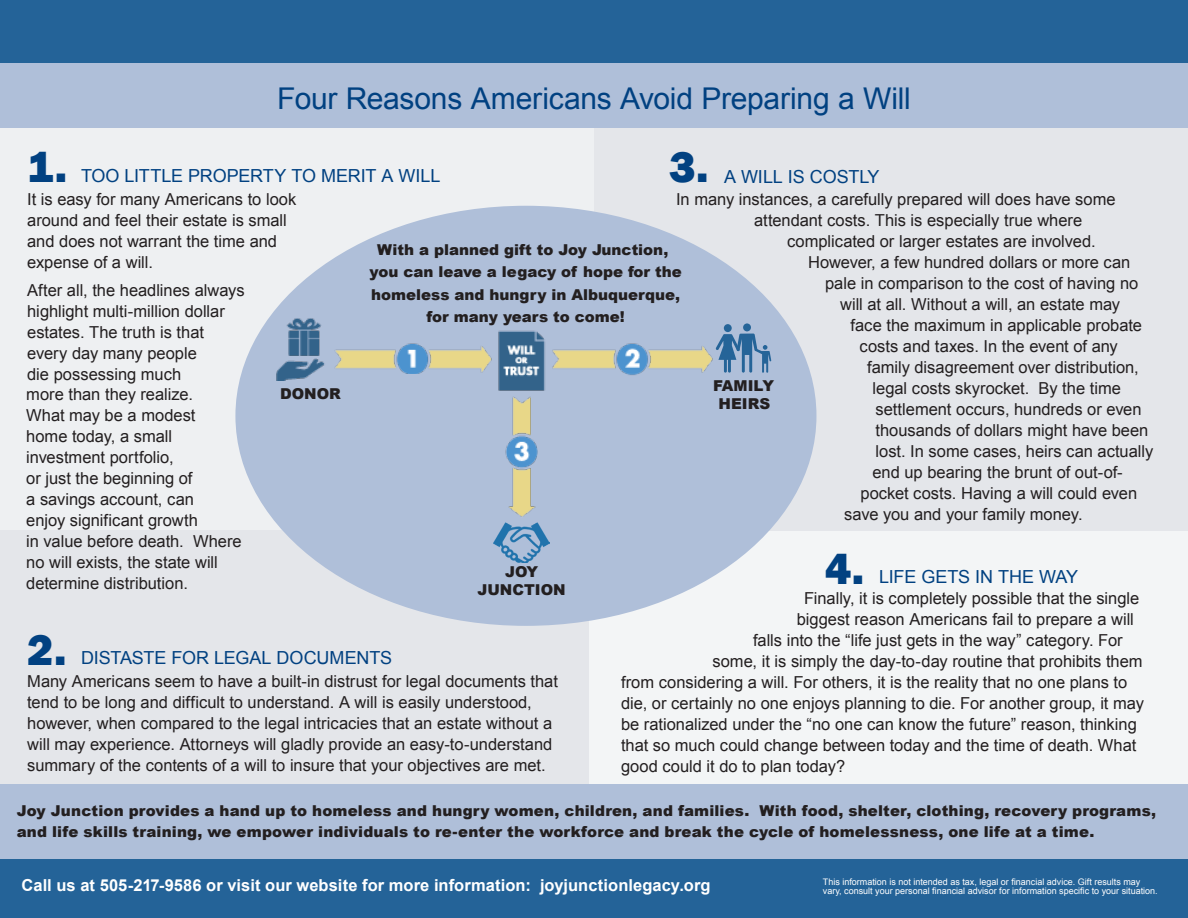
<style>
.page{position:relative;width:1188px;height:918px;background:#fff}
.page>*{position:absolute;margin:0;border:0;box-sizing:border-box;transform-origin:0 0}
.SubHead{font:800 45px "Franklin Gothic";color:#014181}
.Section_headers{font:30px "Arial";letter-spacing:-.01em;color:#014181}
.SubHead-2{font:18px "Arial";letter-spacing:-.005em;color:#014181}
.SubHead-3{font:16.5px/21px "Arial";color:#231f20}
.Body_Copy{font:16.5px "Arial";color:#231f20}
.Body_Copy-2{font:700 16.5px "Arial";letter-spacing:.005em;color:#fff}
.Body_Copy-3{font:900 15px/21px "Arial";letter-spacing:.01em;color:#231f20}
.Header-NEW_White{font:900 15px/22.5px "Arial";color:#231f20}
.Header-NEW_White-2{font:9px "Arial";color:#fff}
</style>
<div class="page">
<div style="left:0;top:127px;width:594px;height:403px;background:#eef0f2"></div>
<div style="left:594px;top:54px;width:594px;height:487px;background:#e4e6ea"></div>
<div style="left:0;top:530px;width:590px;height:355px;background:#e4e6ea"></div>
<div style="left:590px;top:531px;width:598px;height:333px;background:#f3f5f6"></div>
<div style="left:0;top:54px;width:1188px;height:74px;background:#afbfd9"></div>
<div style="left:0;top:0;width:1188px;height:63px;background:#246398"></div>
<div style="left:235px;top:206px;width:581px;height:420px;background:#afbfd9;border-radius:50%"></div>
<img style="left:270px;top:314px;width:512px;height:208px">
<div style="left:329px;top:374px;width:150px;height:101px;background:#afbfd9"></div>
<div style="left:538px;top:413px;width:174px;height:118px;background:#afbfd9"></div>
<div style="left:270px;top:381px;width:149px;height:27px;background:#afbfd9"></div>
<svg style="left:710px;top:253px;width:107px;height:225px"></svg>
<img style="left:494px;top:522px;width:55px;height:41px">
<div style="left:0;top:784px;width:1188px;height:80px;background:#afbfd9"></div>
<div style="left:0;top:859px;width:1188px;height:59px;background:#246398"></div>
<p class="Section_headers" style="left:277px;top:79px;width:635px">Four Reasons Americans Avoid Preparing a Will</p>
<p class="SubHead" style="left:27px;top:138px;width:42px">1.</p>
<p class="SubHead" style="left:669px;top:138px;width:41px">3.</p>
<p class="SubHead-2" style="left:81px;top:164px;width:361px">TOO LITTLE PROPERTY TO MERIT A WILL</p>
<p class="SubHead-2" style="left:724px;top:165px;width:157px">A WILL IS COSTLY</p>
<p class="SubHead-3" style="left:676px;top:189px;width:441px">In many instances, a carefully prepared will does have some</p>
<p class="SubHead-3" style="left:754px;top:210px;width:330px">attendant costs. This is especially true where</p>
<p class="SubHead-3" style="left:787px;top:231px;width:310px">complicated or larger estates are involved.</p>
<p class="SubHead-3" style="left:808px;top:252px;width:324px">However, a few hundred dollars or more can</p>
<p class="SubHead-3" style="left:27px;top:189px;width:271px">It is easy for many Americans to look around and feel their estate is small and does not warrant the time and expense of a will.</p>
<p class="SubHead-3" style="left:27px;top:280px;width:219px">After all, the headlines always highlight multi-million dollar estates. The truth is that every day many people<br>die possessing much</p>
<p class="Header-NEW_White" style="left:377px;top:238px;width:293px">With a planned gift to Joy Junction,</p>
<p class="Header-NEW_White" style="left:370px;top:260px;width:314px">you can leave a legacy of hope for the homeless and hungry in Albuquerque,</p>
<p class="Header-NEW_White" style="left:427px;top:305px;width:200px">for many years to come!</p>
<p class="SubHead-3" style="left:825px;top:273px;width:315px">pale in comparison to the cost of having no</p>
<p class="SubHead-3" style="left:840px;top:294px;width:282px">will at all. Without a will, an estate may</p>
<p class="SubHead-3" style="left:851px;top:315px;width:293px">face the maximum in applicable probate</p>
<p class="SubHead-3" style="left:860px;top:336px;width:260px">costs and taxes. In the event of any</p>
<p class="SubHead-3" style="left:867px;top:357px;width:273px">family disagreement over distribution,</p>
<p class="SubHead-3" style="left:872px;top:378px;width:250px">legal costs skyrocket. By the time</p>
<p class="SubHead-3" style="left:875px;top:399px;width:268px">settlement occurs, hundreds or even</p>
<p class="SubHead-3" style="left:875px;top:420px;width:275px">thousands of dollars might have been</p>
<p class="SubHead-3" style="left:875px;top:441px;width:279px">lost. In some cases, heirs can actually</p>
<p class="SubHead-3" style="left:872px;top:462px;width:252px">end up bearing the brunt of out-of-</p>
<p class="SubHead-3" style="left:860px;top:483px;width:278px">pocket costs. Having a will could even</p>
<p class="SubHead-3" style="left:844px;top:504px;width:240px">save you and your family money.</p>
<p class="Header-NEW_White" style="left:713px;top:374px;width:62px">FAMILY</p>
<p class="Header-NEW_White" style="left:719px;top:392px;width:53px">HEIRS</p>
<p class="SubHead-3" style="left:26px;top:384px;width:217px">more than they realize.<br>What may be a modest<br>home today, a small investment portfolio,<br>or just the beginning of<br>a savings account, can<br>enjoy significant growth<br>in value before death. Where no will exists, the state will determine distribution.</p>
<p class="Header-NEW_White" style="left:280px;top:382px;width:62px">DONOR</p>
<p class="SubHead" style="left:825px;top:540px;width:41px">4.</p>
<p class="Header-NEW_White" style="left:505px;top:560px;width:35px">JOY</p>
<p class="Header-NEW_White" style="left:477px;top:578px;width:90px">JUNCTION</p>
<p class="SubHead-2" style="left:879px;top:565px;width:201px">LIFE GETS IN THE WAY</p>
<p class="Body_Copy" style="left:804px;top:588px;width:337px">Finally, it is completely possible that the single</p>
<p class="Body_Copy" style="left:797px;top:609px;width:339px">biggest reason Americans fail to prepare a will</p>
<p class="Body_Copy" style="left:753px;top:630px;width:371px">falls into the “life just gets in the way” category. For</p>
<p class="Body_Copy" style="left:712px;top:651px;width:432px">some, it is simply the day-to-day routine that prohibits them</p>
<p class="Body_Copy" style="left:621px;top:672px;width:508px">from considering a will. For others, it is the reality that no one plans to</p>
<p class="Body_Copy" style="left:621px;top:693px;width:524px">die, or certainly no one enjoys planning to die. For another group, it may</p>
<p class="Body_Copy" style="left:621px;top:714px;width:517px">be rationalized under the “no one can know the future” reason, thinking</p>
<p class="Body_Copy" style="left:621px;top:735px;width:517px">that so much could change between today and the time of death. What</p>
<p class="Body_Copy" style="left:621px;top:756px;width:226px">good could it do to plan today?</p>
<p class="SubHead" style="left:27px;top:621px;width:41px">2.</p>
<p class="SubHead-2" style="left:81px;top:646px;width:313px">DISTASTE FOR LEGAL DOCUMENTS</p>
<p class="SubHead-3" style="left:27px;top:670px;width:532px">Many Americans seem to have a built-in distrust for legal documents that tend to be long and difficult to understand. A will is easily understood, however, when compared to the legal intricacies that an estate without a will may experience. Attorneys will gladly provide an easy-to-understand summary of the contents of a will to insure that your objectives are met.</p>
<p class="Body_Copy-3" style="left:17px;top:800px;width:1141px">Joy Junction provides a hand up to homeless and hungry women, children, and families. With food, shelter, clothing, recovery programs, and life skills training, we empower individuals to re-enter the workforce and break the cycle of homelessness, one life at a time.</p>
<p class="Body_Copy-2" style="left:22px;top:874px;width:690px">Call us at 505-217-9586 or visit our website for more information: joyjunctionlegacy.org</p>
<p class="Header-NEW_White-2" style="left:823px;top:876px;width:319px">This information is not intended as tax, legal or financial advice. Gift results may</p>
<p class="Header-NEW_White-2" style="left:823px;top:885px;width:336px">vary, consult your personal financial advisor for information specific to your situation.</p>
</div>
